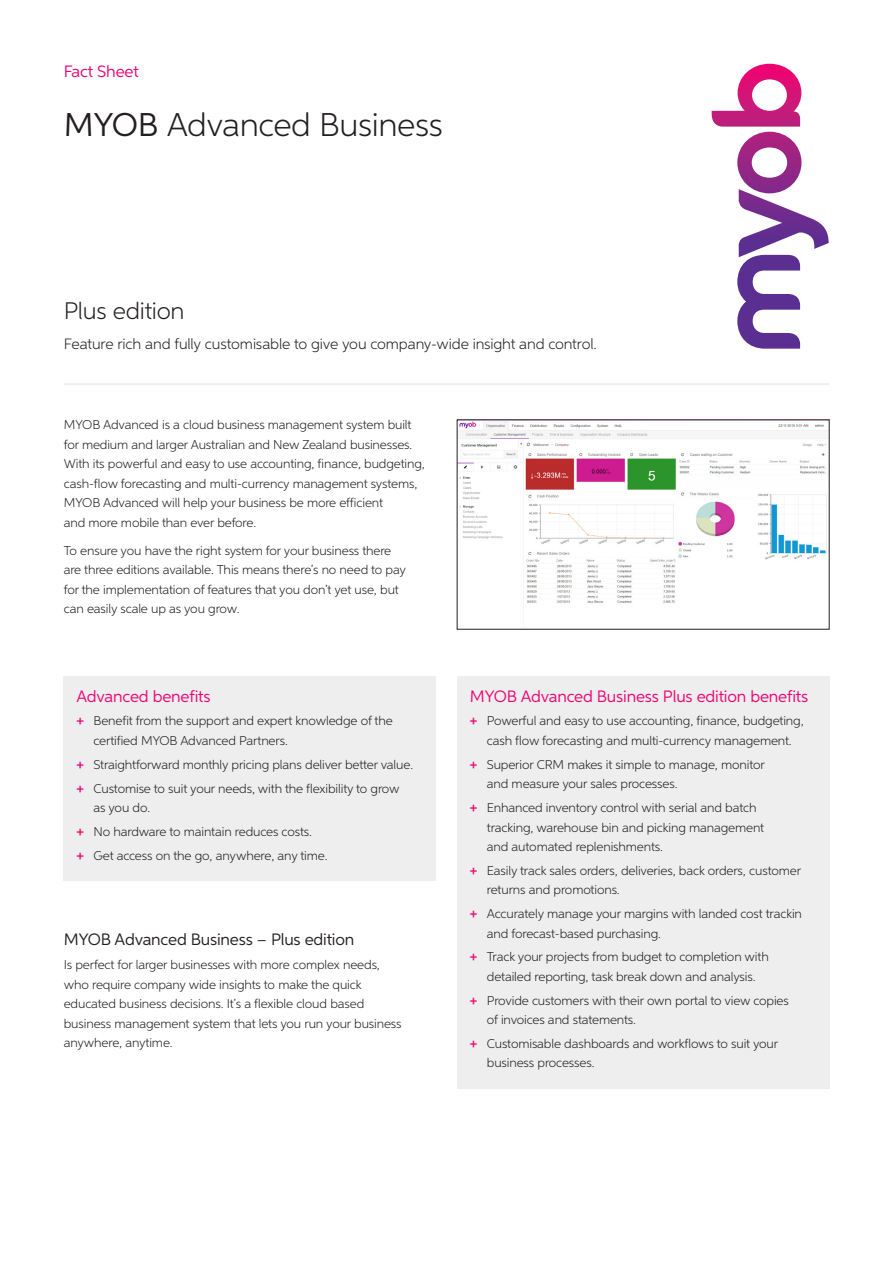
<style>
.page{position:relative;width:893px;height:1263px;background:#fff}
.page>*{position:absolute;margin:0;border:0;box-sizing:border-box;transform-origin:0 0}
.t1{font:300 33px "Neutro MYOB";letter-spacing:-.01em;color:#231f20}
.INTRO_HEAD{font:300 24px "Neutro MYOB";letter-spacing:-.01em;color:#231f20}
.SUB_HEAD{font:16.5px "Neutro MYOB";letter-spacing:-.01em;color:#ed0372}
.SUB_HEAD-2{font:16.5px "Neutro MYOB";letter-spacing:-.01em;color:#231f20}
.DESCRIPTION{font:16.5px "Neutro MYOB";letter-spacing:-.01em;color:#ed0372}
.INTRO_COPY{font:300 15px "Neutro MYOB";letter-spacing:-.01em;color:#231f20}
.BODY_COPY{font:300 12.75px/19.5px "Neutro MYOB";letter-spacing:-.01em;color:#231f20}
.s1{font-weight:400}
.s2{font-weight:600;font-size:13.5px;color:#ed0372}
</style>
<div class="page">
<hr style="left:64px;top:383px;width:765px;height:2px;background:#231f20">
<svg style="left:712px;top:64px;width:117px;height:285px"></svg>
<div style="left:457px;top:676px;width:372px;height:412px;background:#eeeeef"></div>
<div style="left:64px;top:676px;width:372px;height:205px;background:#eeeeef"></div>
<img style="left:459px;top:422px;width:368px;height:181px">
<p class="DESCRIPTION" style="left:64px;top:61px;width:76px">Fact Sheet</p>
<p class="t1" style="left:64px;top:105px;width:381px"><span class="s1">MYOB</span> Advanced Business</p>
<p class="INTRO_HEAD" style="left:64px;top:296px;width:122px">Plus edition</p>
<p class="INTRO_COPY" style="left:64px;top:334px;width:535px">Feature rich and fully customisable to give you company-wide insight and control.</p>
<p class="BODY_COPY" style="left:64px;top:415px;width:363px">MYOB Advanced is a cloud business management system built for medium and larger Australian and New Zealand businesses.<br>With its powerful and easy to use accounting, finance, budgeting, cash-flow forecasting and multi-currency management systems, MYOB Advanced will help your business be more efficient<br>and more mobile than ever before.</p>
<p class="BODY_COPY" style="left:64px;top:540px;width:344px">To ensure you have the right system for your business there are three editions available. This means there’s no need to pay for the implementation of features that you don’t yet use, but can easily scale up as you grow.</p>
<p class="SUB_HEAD" style="left:77px;top:686px;width:136px">Advanced benefits</p>
<p class="BODY_COPY" style="left:94px;top:711px;width:301px;text-indent:-17px"><span class="s2">+</span> Benefit from the support and expert knowledge of the certified MYOB Advanced Partners.</p>
<p class="BODY_COPY" style="left:77px;top:754px;width:338px"><span class="s2">+</span> Straightforward monthly pricing plans deliver better value.</p>
<p class="BODY_COPY" style="left:94px;top:778px;width:308px;text-indent:-17px"><span class="s2">+</span> Customise to suit your needs, with the flexibility to grow as you do.</p>
<p class="BODY_COPY" style="left:77px;top:821px;width:237px"><span class="s2">+</span> No hardware to maintain reduces costs.</p>
<p class="BODY_COPY" style="left:77px;top:845px;width:252px"><span class="s2">+</span> Get access on the go, anywhere, any time.</p>
<p class="SUB_HEAD-2" style="left:64px;top:930px;width:292px">MYOB Advanced Business – Plus edition</p>
<p class="BODY_COPY" style="left:64px;top:955px;width:339px">Is perfect for larger businesses with more complex needs, who require company wide insights to make the quick educated business decisions. It’s a flexible cloud based business management system that lets you run your business anywhere, anytime.</p>
<p class="SUB_HEAD" style="left:470px;top:686px;width:340px">MYOB Advanced Business Plus edition benefits</p>
<p class="BODY_COPY" style="left:470px;top:711px;width:335px;text-align:center"><span class="s2">+</span> Powerful and easy to use accounting, finance, budgeting, cash flow forecasting and multi-currency management.</p>
<p class="BODY_COPY" style="left:487px;top:754px;width:279px;text-indent:-17px"><span class="s2">+</span> Superior CRM makes it simple to manage, monitor and measure your sales processes.</p>
<p class="BODY_COPY" style="left:487px;top:797px;width:279px;text-indent:-17px"><span class="s2">+</span> Enhanced inventory control with serial and batch tracking, warehouse bin and picking management and automated replenishments.</p>
<p class="BODY_COPY" style="left:487px;top:860px;width:316px;text-indent:-17px"><span class="s2">+</span> Easily track sales orders, deliveries, back orders, customer returns and promotions.</p>
<p class="BODY_COPY" style="left:487px;top:903px;width:317px;text-indent:-17px"><span class="s2">+</span> Accurately manage your margins with landed cost trackin and forecast-based purchasing.</p>
<p class="BODY_COPY" style="left:470px;top:947px;width:300px;text-align:center"><span class="s2">+</span> Track your projects from budget to completion with detailed reporting, task break down and analysis.</p>
<p class="BODY_COPY" style="left:487px;top:990px;width:304px;text-indent:-17px"><span class="s2">+</span> Provide customers with their own portal to view copies of invoices and statements.</p>
<p class="BODY_COPY" style="left:487px;top:1033px;width:293px;text-indent:-17px"><span class="s2">+</span> Customisable dashboards and workflows to suit your business processes.</p>
</div>
